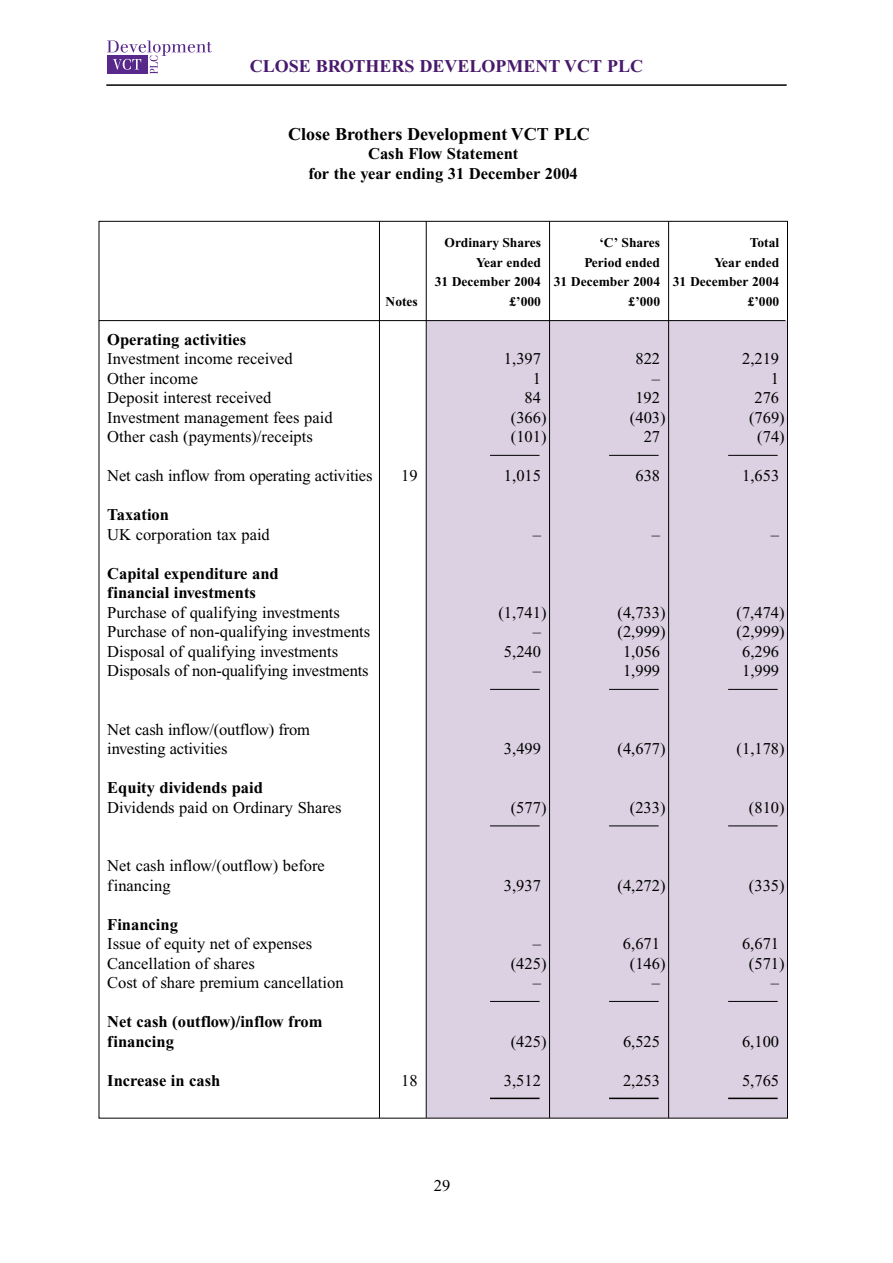
<style>
.page{position:relative;width:893px;height:1263px;background:#fff}
.page>*{position:absolute;margin:0;border:0;box-sizing:border-box;transform-origin:0 0}
.t1{font:700 18px "Times";color:#491a6c}
.t2{font:700 18px "Times";color:#000}
.t3{font:16.5px/19.5px "Times";color:#000}
.t4{font:700 16.5px/19.5px "Times";color:#000}
.t5{font:700 13.5px/19.5px "Times";color:#000;text-align:right}
</style>
<div class="page">
<div style="left:427px;top:321px;width:361px;height:797px;background:#dbd1e2"></div>
<hr style="left:106px;top:84px;width:681px;height:2px;background:#000">
<svg style="left:107px;top:41px;width:105px;height:33px"></svg>
<hr style="left:99px;top:320px;width:686px;height:1px;background:#000">
<hr style="left:728px;top:1097px;width:50px;height:2px;background:#000">
<hr style="left:609px;top:1097px;width:50px;height:2px;background:#000">
<hr style="left:490px;top:1097px;width:50px;height:2px;background:#000">
<hr style="left:728px;top:1001px;width:50px;height:1px;background:#000">
<hr style="left:609px;top:1001px;width:50px;height:1px;background:#000">
<hr style="left:490px;top:1001px;width:50px;height:1px;background:#000">
<hr style="left:728px;top:826px;width:50px;height:1px;background:#000">
<hr style="left:609px;top:826px;width:50px;height:1px;background:#000">
<hr style="left:490px;top:826px;width:50px;height:1px;background:#000">
<hr style="left:728px;top:689px;width:50px;height:1px;background:#000">
<hr style="left:609px;top:689px;width:50px;height:1px;background:#000">
<hr style="left:490px;top:689px;width:50px;height:1px;background:#000">
<hr style="left:728px;top:455px;width:50px;height:1px;background:#000">
<hr style="left:609px;top:455px;width:50px;height:1px;background:#000">
<hr style="left:490px;top:455px;width:50px;height:1px;background:#000">
<hr style="left:668px;top:221px;width:1px;height:897px;background:#000">
<hr style="left:549px;top:221px;width:1px;height:897px;background:#000">
<hr style="left:426px;top:221px;width:1px;height:897px;background:#000">
<hr style="left:379px;top:221px;width:1px;height:897px;background:#000">
<p class="t1" style="left:250px;top:60px;width:395px">CLOSE BROTHERS DEVELOPMENT VCT PLC</p>
<p class="t2" style="left:288px;top:128px;width:303px">Close Brothers Development VCT PLC</p>
<p class="t4" style="left:309px;top:146px;width:271px;text-align:center">Cash Flow Statement<br>for the year ending 31 December 2004</p>
<p class="t5" style="left:444px;top:234px;width:98px">Ordinary Shares</p>
<p class="t5" style="left:599px;top:234px;width:62px">‘C’ Shares</p>
<p class="t5" style="left:750px;top:234px;width:31px">Total</p>
<p class="t5" style="left:476px;top:254px;width:66px">Year ended</p>
<p class="t5" style="left:584px;top:254px;width:77px">Period ended</p>
<p class="t5" style="left:435px;top:254px;width:346px">Year ended<br>31 December 2004 31 December 2004 31 December 2004</p>
<p class="t5" style="left:386px;top:293px;width:34px">Notes</p>
<p class="t5" style="left:510px;top:293px;width:33px">£’000</p>
<p class="t5" style="left:629px;top:293px;width:33px">£’000</p>
<p class="t5" style="left:748px;top:293px;width:33px">£’000</p>
<p class="t4" style="left:107px;top:331px;width:140px">Operating activities</p>
<p class="t3" style="left:107px;top:350px;width:187px">Investment income received</p>
<p class="t3" style="left:504px;top:350px;width:39px">1,397</p>
<p class="t3" style="left:635px;top:350px;width:26px">822</p>
<p class="t3" style="left:742px;top:350px;width:39px">2,219</p>
<p class="t3" style="left:107px;top:370px;width:92px">Other income</p>
<p class="t3" style="left:533px;top:370px;width:10px">1</p>
<p class="t3" style="left:652px;top:370px;width:10px">–</p>
<p class="t3" style="left:771px;top:370px;width:10px">1</p>
<p class="t3" style="left:107px;top:389px;width:166px">Deposit interest received</p>
<p class="t3" style="left:525px;top:389px;width:18px">84</p>
<p class="t3" style="left:635px;top:389px;width:26px">192</p>
<p class="t3" style="left:754px;top:389px;width:26px">276</p>
<p class="t3" style="left:107px;top:409px;width:227px">Investment management fees paid</p>
<p class="t3" style="left:511px;top:409px;width:37px">(366)</p>
<p class="t3" style="left:630px;top:409px;width:37px">(403)</p>
<p class="t3" style="left:749px;top:409px;width:37px">(769)</p>
<p class="t3" style="left:107px;top:428px;width:207px">Other cash (payments)/receipts</p>
<p class="t3" style="left:511px;top:428px;width:37px">(101)</p>
<p class="t3" style="left:644px;top:428px;width:18px">27</p>
<p class="t3" style="left:757px;top:428px;width:29px">(74)</p>
<p class="t3" style="left:107px;top:467px;width:267px">Net cash inflow from operating activities</p>
<p class="t3" style="left:401px;top:467px;width:18px">19</p>
<p class="t3" style="left:504px;top:467px;width:39px">1,015</p>
<p class="t3" style="left:635px;top:467px;width:26px">638</p>
<p class="t3" style="left:742px;top:467px;width:39px">1,653</p>
<p class="t4" style="left:107px;top:507px;width:63px">Taxation</p>
<p class="t3" style="left:107px;top:526px;width:164px">UK corporation tax paid</p>
<p class="t3" style="left:533px;top:526px;width:10px">–</p>
<p class="t3" style="left:652px;top:526px;width:10px">–</p>
<p class="t3" style="left:771px;top:526px;width:10px">–</p>
<p class="t4" style="left:107px;top:565px;width:173px">Capital expenditure and financial investments</p>
<p class="t3" style="left:107px;top:604px;width:234px">Purchase of qualifying investments</p>
<p class="t3" style="left:498px;top:604px;width:50px">(1,741)</p>
<p class="t3" style="left:617px;top:604px;width:50px">(4,733)</p>
<p class="t3" style="left:737px;top:604px;width:50px">(7,474)</p>
<p class="t3" style="left:107px;top:623px;width:264px">Purchase of non-qualifying investments</p>
<p class="t3" style="left:533px;top:623px;width:10px">–</p>
<p class="t3" style="left:617px;top:623px;width:50px">(2,999)</p>
<p class="t3" style="left:737px;top:623px;width:50px">(2,999)</p>
<p class="t3" style="left:107px;top:643px;width:232px">Disposal of qualifying investments</p>
<p class="t3" style="left:504px;top:643px;width:39px">5,240</p>
<p class="t3" style="left:623px;top:643px;width:39px">1,056</p>
<p class="t3" style="left:742px;top:643px;width:39px">6,296</p>
<p class="t3" style="left:107px;top:662px;width:263px">Disposals of non-qualifying investments</p>
<p class="t3" style="left:533px;top:662px;width:10px">–</p>
<p class="t3" style="left:623px;top:662px;width:39px">1,999</p>
<p class="t3" style="left:742px;top:662px;width:39px">1,999</p>
<p class="t3" style="left:107px;top:721px;width:204px">Net cash inflow/(outflow) from investing activities</p>
<p class="t3" style="left:504px;top:740px;width:39px">3,499</p>
<p class="t3" style="left:617px;top:740px;width:50px">(4,677)</p>
<p class="t3" style="left:737px;top:740px;width:50px">(1,178)</p>
<p class="t4" style="left:107px;top:780px;width:157px">Equity dividends paid</p>
<p class="t3" style="left:107px;top:799px;width:236px">Dividends paid on Ordinary Shares</p>
<p class="t3" style="left:511px;top:799px;width:37px">(577)</p>
<p class="t3" style="left:630px;top:799px;width:37px">(233)</p>
<p class="t3" style="left:749px;top:799px;width:37px">(810)</p>
<p class="t3" style="left:107px;top:857px;width:219px">Net cash inflow/(outflow) before financing</p>
<p class="t3" style="left:504px;top:877px;width:39px">3,937</p>
<p class="t3" style="left:617px;top:877px;width:50px">(4,272)</p>
<p class="t3" style="left:749px;top:877px;width:37px">(335)</p>
<p class="t4" style="left:107px;top:916px;width:72px">Financing</p>
<p class="t3" style="left:107px;top:935px;width:206px">Issue of equity net of expenses</p>
<p class="t3" style="left:533px;top:935px;width:10px">–</p>
<p class="t3" style="left:623px;top:935px;width:39px">6,671</p>
<p class="t3" style="left:742px;top:935px;width:39px">6,671</p>
<p class="t3" style="left:107px;top:955px;width:149px">Cancellation of shares</p>
<p class="t3" style="left:511px;top:955px;width:37px">(425)</p>
<p class="t3" style="left:630px;top:955px;width:37px">(146)</p>
<p class="t3" style="left:749px;top:955px;width:37px">(571)</p>
<p class="t3" style="left:107px;top:974px;width:238px">Cost of share premium cancellation</p>
<p class="t3" style="left:533px;top:974px;width:10px">–</p>
<p class="t3" style="left:652px;top:974px;width:10px">–</p>
<p class="t3" style="left:771px;top:974px;width:10px">–</p>
<p class="t4" style="left:107px;top:1014px;width:217px">Net cash (outflow)/inflow from financing</p>
<p class="t3" style="left:511px;top:1033px;width:37px">(425)</p>
<p class="t3" style="left:623px;top:1033px;width:39px">6,525</p>
<p class="t3" style="left:742px;top:1033px;width:39px">6,100</p>
<p class="t4" style="left:107px;top:1072px;width:115px">Increase in cash</p>
<p class="t3" style="left:401px;top:1072px;width:18px">18</p>
<p class="t3" style="left:504px;top:1072px;width:39px">3,512</p>
<p class="t3" style="left:623px;top:1072px;width:39px">2,253</p>
<p class="t3" style="left:742px;top:1072px;width:39px">5,765</p>
<p class="t3" style="left:434px;top:1178px;width:18px">29</p>
</div>
